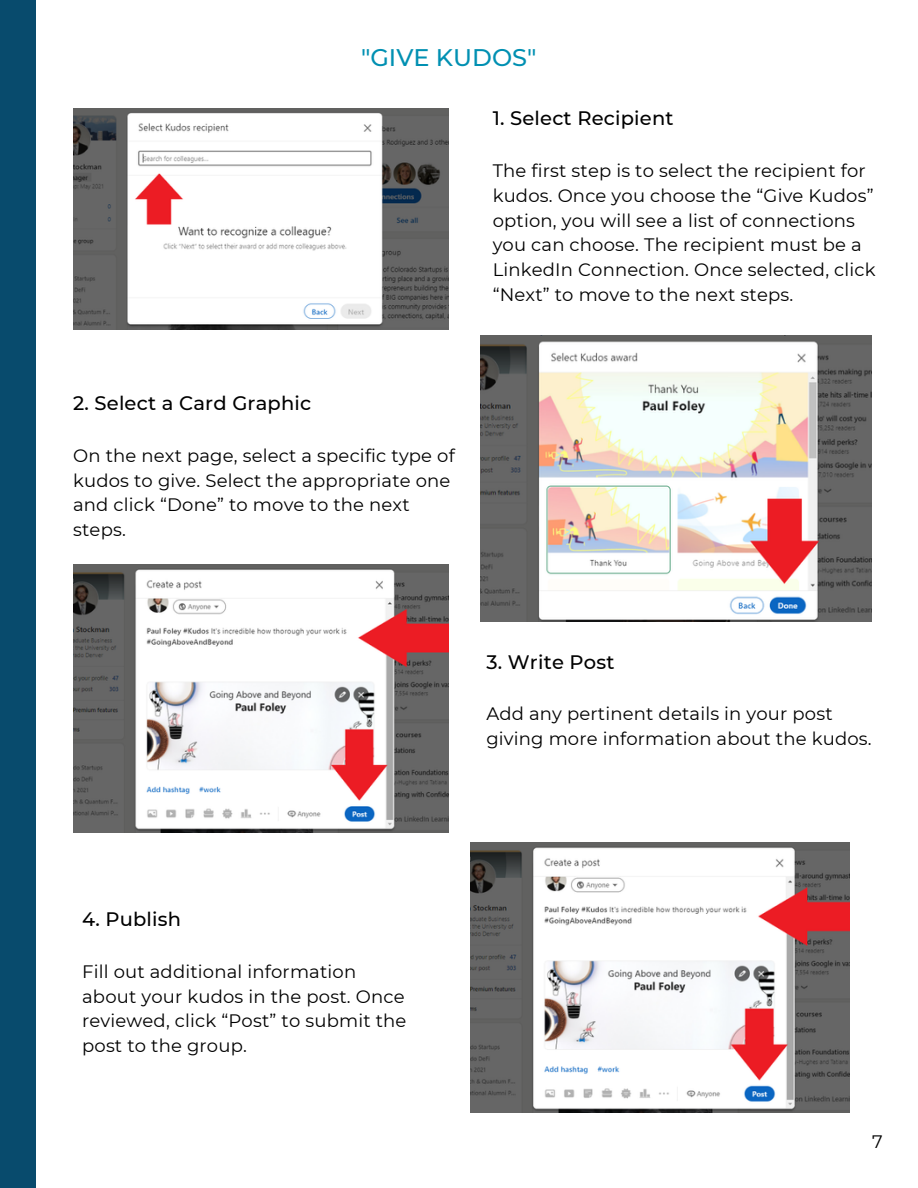
<style>
.page{position:relative;width:918px;height:1188px;background:#fff}
.page>*{position:absolute;margin:0;border:0;box-sizing:border-box;transform-origin:0 0}
.t1{font:500 24px "Montserrat";color:#0190b2}
.t2{font:500 19.5px "Montserrat";letter-spacing:.01em;color:#000}
.t3{font:18px/24.8px "Montserrat";letter-spacing:.01em;color:#000}
</style>
<div class="page">
<div style="left:0;top:0;width:36px;height:1188px;background:#084b6d"></div>
<img style="left:73px;top:108px;width:376px;height:222px">
<img style="left:480px;top:336px;width:392px;height:286px">
<img style="left:73px;top:565px;width:376px;height:268px">
<img style="left:471px;top:842px;width:379px;height:270px">
<p class="t1" style="left:361px;top:42px;width:177px">"GIVE KUDOS"</p>
<p class="t2" style="left:73px;top:391px;width:240px">2. Select a Card Graphic</p>
<p class="t3" style="left:73px;top:443px;width:383px">On the next page, select a specific type of kudos to give. Select the appropriate one and click “Done” to move to the next steps.</p>
<p class="t2" style="left:493px;top:107px;width:182px">1. Select Recipient</p>
<p class="t3" style="left:493px;top:158px;width:385px">The first step is to select the recipient for kudos. Once you choose the “Give Kudos” option, you will see a list of connections you can choose. The recipient must be a LinkedIn Connection. Once selected, click “Next” to move to the next steps.</p>
<p class="t2" style="left:486px;top:650px;width:130px">3. Write Post</p>
<p class="t3" style="left:486px;top:702px;width:387px">Add any pertinent details in your post giving more information about the kudos.</p>
<p class="t2" style="left:82px;top:907px;width:100px">4. Publish</p>
<p class="t3" style="left:82px;top:959px;width:326px">Fill out additional information about your kudos in the post. Once reviewed, click “Post” to submit the post to the group.</p>
<p class="t3" style="left:872px;top:1130px;width:12px">7</p>
</div>
